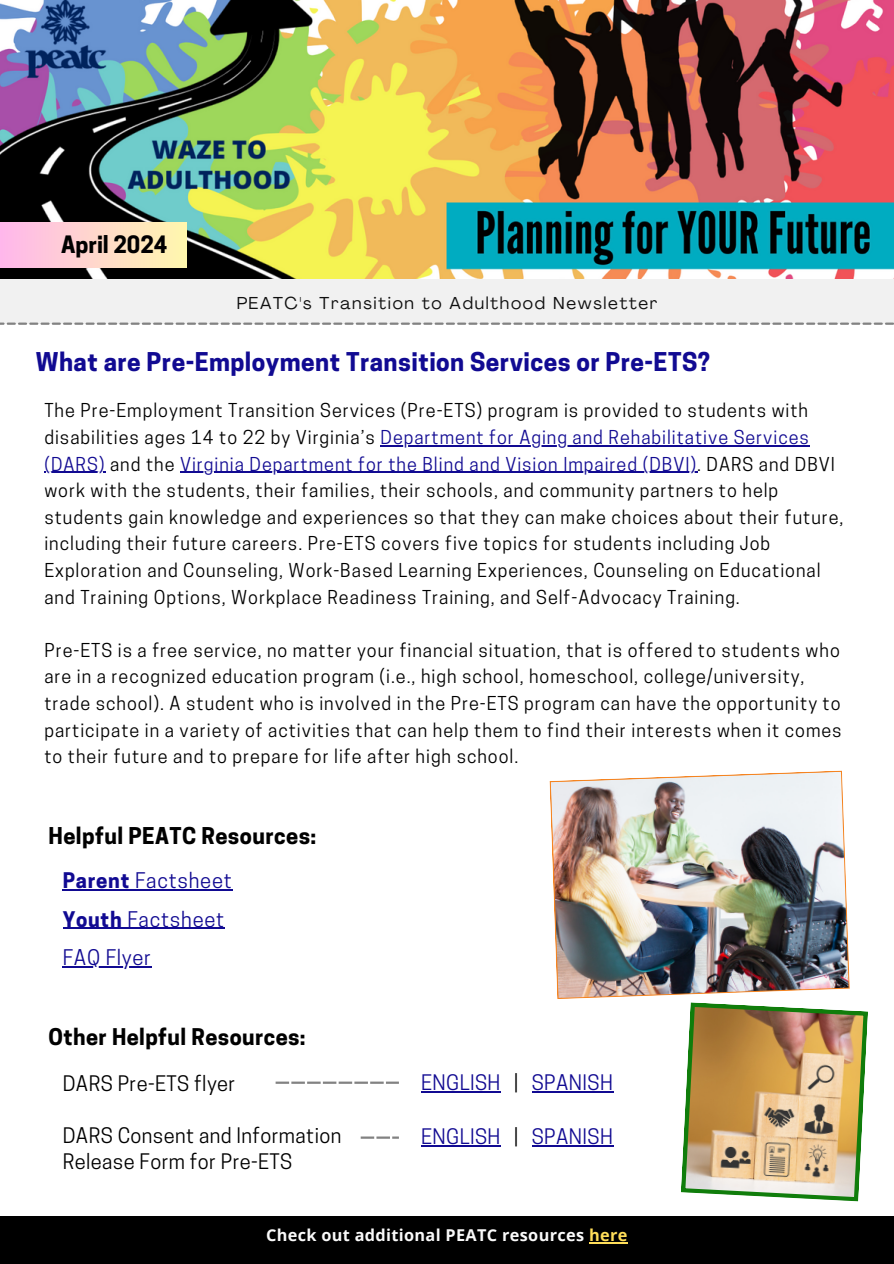
<style>
.page{position:relative;width:894px;height:1264px;background:#fff}
.page>*{position:absolute;margin:0;border:0;box-sizing:border-box;transform-origin:0 0}
.t1{font:700 24.3px "Cooper Hewitt";letter-spacing:.02em;color:#110a92}
.t2{font:700 22.5px "Cooper Hewitt";color:#000}
.t3{font:700 21.75px "Cooper Hewitt";letter-spacing:.02em;color:#000}
.t4{font:700 21.6px "Cooper Hewitt";letter-spacing:.02em;color:#000}
.t5{font:20.25px/38.2px "Cooper Hewitt";letter-spacing:.035em;color:#110a92}
.t6{font:20.1px/25.8px "Cooper Hewitt";letter-spacing:.02em;color:#000}
.t7{font:20.1px "Cooper Hewitt";letter-spacing:.02em;color:#110a92}
.t8{font:18px/26.5px "Cooper Hewitt";letter-spacing:.055em;color:#000}
.t9{font:18px "Cooper Hewitt";letter-spacing:.055em;color:#110a92}
.t10{font:17.1px "Agrandir";letter-spacing:.1em;color:#000}
.t11{font:700 16.35px "Open Sans";letter-spacing:.02em;color:#fafafa}
.s1{color:#110a92}
.s2{color:#000}
.s3{font-weight:700}
.s4{color:#ffde59}
</style>
<div class="page">
<div style="left:0;top:279px;width:893px;height:45px;background:#f1f1f1"></div>
<img style="left:0;top:0;width:893px;height:279px">
<div style="left:0;top:1216px;width:893px;height:47px;background:#000"></div>
<svg style="left:0;top:322px;width:893px;height:3px"></svg>
<div style="left:0;top:223px;width:186px;height:45px;background:linear-gradient(to right,#ffb7ec,#fff6ae)"></div>
<img style="left:681px;top:1002px;width:186px;height:199px">
<svg style="left:275px;top:1081px;width:124px;height:2px"></svg>
<svg style="left:360px;top:1136px;width:39px;height:2px"></svg>
<hr style="left:380px;top:445px;width:429px;height:1px;background:#110a92">
<hr style="left:44px;top:471px;width:61px;height:2px;background:#110a92">
<hr style="left:180px;top:471px;width:517px;height:2px;background:#110a92">
<img style="left:550px;top:771px;width:298px;height:226px">
<hr style="left:589px;top:1241px;width:38px;height:2px;background:#ffde59">
<hr style="left:63px;top:889px;width:72px;height:1px;background:#110a92">
<hr style="left:135px;top:889px;width:98px;height:1px;background:#110a92">
<hr style="left:63px;top:927px;width:64px;height:1px;background:#110a92">
<hr style="left:127px;top:927px;width:98px;height:1px;background:#110a92">
<hr style="left:63px;top:966px;width:89px;height:1px;background:#110a92">
<hr style="left:421px;top:1091px;width:79px;height:1px;background:#110a92">
<hr style="left:531px;top:1091px;width:82px;height:1px;background:#110a92">
<hr style="left:421px;top:1145px;width:79px;height:1px;background:#110a92">
<hr style="left:531px;top:1145px;width:82px;height:1px;background:#110a92">
<h1 class="t2" style="left:61px;top:236px;width:108px">April 2024</h1>
<p class="t10" style="left:236px;top:296px;width:422px">PEATC's Transition to Adulthood Newsletter</p>
<h2 class="t1" style="left:36px;top:353px;width:675px">What are Pre-Employment Transition Services or Pre-ETS?</h2>
<p class="t8" style="left:44px;top:399px;width:765px">The Pre-Employment Transition Services (Pre-ETS) program is provided to students with disabilities ages 14 to 22 by Virginia’s <span class="s1">Department for Aging and Rehabilitative Services</span></p>
<p class="t9" style="left:44px;top:457px;width:791px">(DARS) <span class="s2">and the</span> Virginia Department for the Blind and Vision Impaired (DBVI)<span class="s2">. DARS and DBVI</span></p>
<p class="t8" style="left:44px;top:479px;width:800px">work with the students, their families, their schools, and community partners to help students gain knowledge and experiences so that they can make choices about their future, including their future careers. Pre-ETS covers five topics for students including Job Exploration and Counseling, Work-Based Learning Experiences, Counseling on Educational and Training Options, Workplace Readiness Training, and Self-Advocacy Training.</p>
<p class="t8" style="left:44px;top:639px;width:798px">Pre-ETS is a free service, no matter your financial situation, that is offered to students who are in a recognized education program (i.e., high school, homeschool, college/university, trade school). A student who is involved in the Pre-ETS program can have the opportunity to participate in a variety of activities that can help them to find their interests when it comes to their future and to prepare for life after high school.</p>
<h3 class="t3" style="left:48px;top:827px;width:269px">Helpful PEATC Resources:</h3>
<p class="t5" style="left:63px;top:864px;width:171px"><span class="s3">Parent</span> Factsheet<br><span class="s3">Youth</span> Factsheet<br>FAQ Flyer</p>
<h3 class="t4" style="left:48px;top:1028px;width:259px">Other Helpful Resources:</h3>
<p class="t6" style="left:63px;top:1072px;width:174px">DARS Pre-ETS flyer</p>
<p class="t7" style="left:421px;top:1075px;width:193px">ENGLISH <span class="s2">|</span> SPANISH</p>
<p class="t6" style="left:63px;top:1124px;width:280px">DARS Consent and Information<br>Release Form for Pre-ETS</p>
<p class="t7" style="left:421px;top:1129px;width:193px">ENGLISH <span class="s2">|</span> SPANISH</p>
<p class="t11" style="left:266px;top:1223px;width:363px">Check out additional PEATC resources <span class="s4">here</span></p>
</div>
